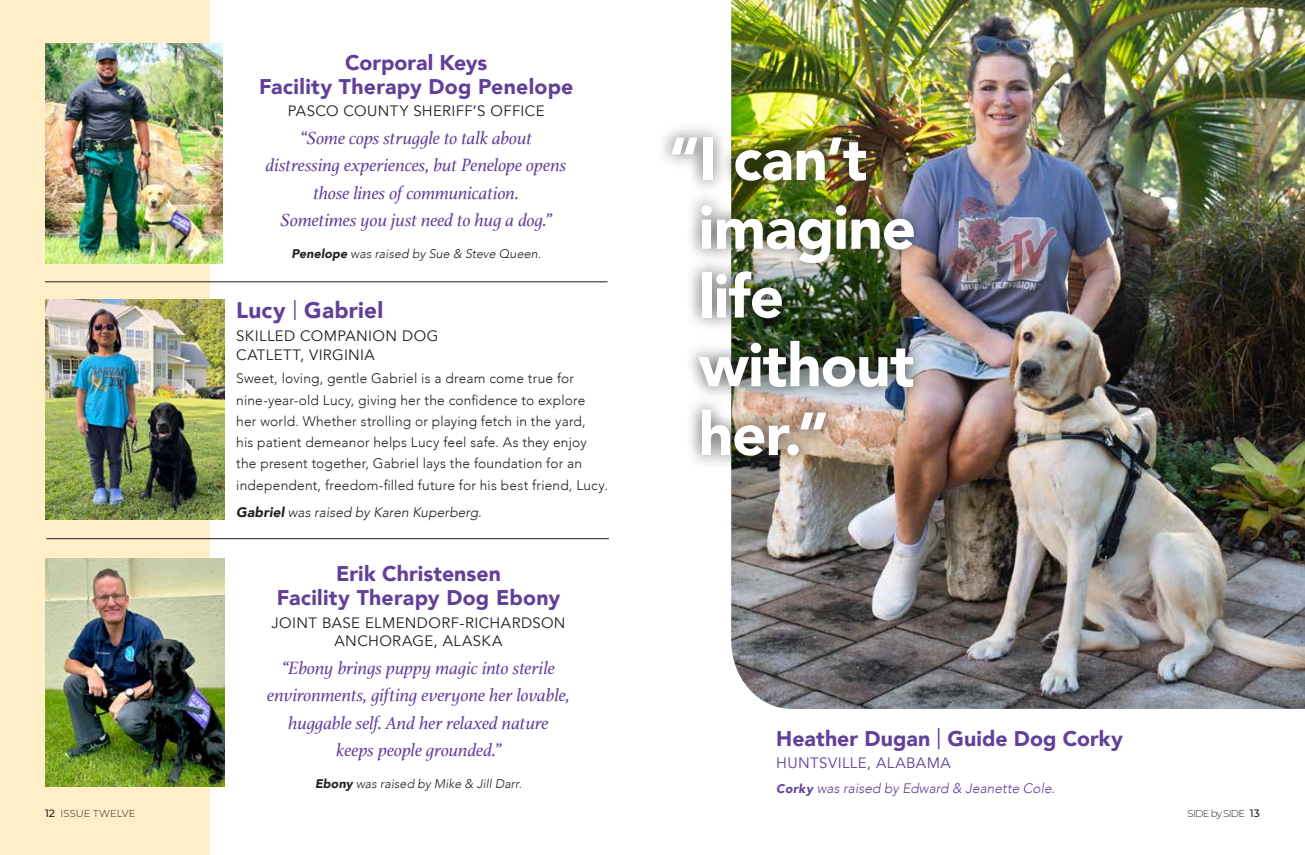
<style>
.page{position:relative;width:1305px;height:855px;background:#fff}
.page>*{position:absolute;margin:0;border:0;box-sizing:border-box;transform-origin:0 0}
.t1{font:900 60px/68.8px "Avenir";letter-spacing:-.015em;color:#fff}
.t2{font:900 22.5px "Avenir";letter-spacing:.01em;color:#623f99}
.t3{font:900 21.25px/23.8px "Avenir";letter-spacing:.005em;color:#623f99;text-align:center}
.t4{font:italic 18.75px/27.5px "Athelas";letter-spacing:-.01em;color:#623f99;text-align:center}
.t5{font:15px/18.8px "Avenir";letter-spacing:.025em;color:#231f20}
.t6{font:15px "Avenir";letter-spacing:.03em;color:#623f99}
.t7{font:300 13.75px/21.2px "Avenir";letter-spacing:.015em;color:#231f20}
.t8{font:italic 300 13.75px "Avenir";color:#623f99}
.t9{font:italic 300 13.75px "Avenir";letter-spacing:.005em;color:#231f20}
.t10{font:italic 300 12.5px "Avenir";letter-spacing:.005em;color:#231f20}
.t11{font:300 10px "Montserrat";letter-spacing:-.065em;color:#231f20}
.s1{font-weight:500;font-size:10.62px}
.s2{font-size:10.12px}
.s3{font-weight:900}
.s4{font-weight:400;font-size:20px}
.s5{font-weight:400}
.s6{font-weight:900;font-size:12.5px}
</style>
<div class="page">
<div style="left:0;top:0;width:210px;height:855px;background:#ffefc8"></div>
<hr style="left:45px;top:281px;width:563px;height:1px;background:#231f20">
<hr style="left:46px;top:538px;width:563px;height:1px;background:#231f20">
<img style="left:45px;top:44px;width:178px;height:220px">
<img style="left:45px;top:299px;width:180px;height:220px">
<img style="left:45px;top:559px;width:180px;height:227px">
<img style="left:731px;top:0;width:574px;height:709px">
<div style="left:658px;top:122px;width:271px;height:349px;background:#231f20;opacity:.81"></div>
<p class="t11" style="left:45px;top:807px;width:92px"><span class="s1">12</span> <span class="s2">ISSUE</span> TWELVE</p>
<p class="t3" style="left:259px;top:50px;width:316px">Corporal Keys<br>Facility Therapy Dog Penelope</p>
<p class="t5" style="left:288px;top:102px;width:258px">PASCO COUNTY SHERIFF’S OFFICE</p>
<p class="t4" style="left:266px;top:123px;width:302px">“Some cops struggle to talk about distressing experiences, but Penelope opens those lines of communication.<br>Sometimes you just need to hug a dog.”</p>
<p class="t10" style="left:291px;top:246px;width:251px"><span class="s3">Penelope</span> was raised by Sue &amp; Steve Queen.</p>
<p class="t2" style="left:236px;top:290px;width:149px">Lucy <span class="s4">|</span> Gabriel</p>
<p class="t5" style="left:236px;top:326px;width:204px">SKILLED COMPANION DOG<br>CATLETT, VIRGINIA</p>
<p class="t7" style="left:236px;top:368px;width:351px">Sweet, loving, gentle Gabriel is a dream come true for nine-year-old Lucy, giving her the confidence to explore</p>
<p class="t7" style="left:236px;top:411px;width:352px">her world. Whether strolling or playing fetch in the yard, his patient demeanor helps Lucy feel safe. As they enjoy</p>
<p class="t7" style="left:236px;top:453px;width:373px">the present together, Gabriel lays the foundation for an independent, freedom-filled future for his best friend, Lucy.</p>
<p class="t9" style="left:236px;top:504px;width:247px"><span class="s3">Gabriel</span> was raised by Karen Kuperberg.</p>
<p class="t3" style="left:277px;top:561px;width:285px">Erik Christensen<br>Facility Therapy Dog Ebony</p>
<p class="t5" style="left:271px;top:613px;width:296px;text-align:center">JOINT BASE ELMENDORF-RICHARDSON<br>ANCHORAGE, ALASKA</p>
<p class="t4" style="left:267px;top:653px;width:304px">“Ebony brings puppy magic into sterile environments, gifting everyone her lovable, huggable self. And her relaxed nature keeps people grounded.”</p>
<p class="t10" style="left:315px;top:776px;width:208px"><span class="s3">Ebony</span> was raised by Mike &amp; Jill Darr.</p>
<p class="t1" style="left:699px;top:123px;width:219px;text-indent:-30px">“I can’t imagine life without her.”</p>
<p class="t3" style="left:776px;top:726px;width:348px">Heather Dugan <span class="s5">|</span> Guide Dog Corky</p>
<p class="t6" style="left:776px;top:753px;width:176px">HUNTSVILLE, ALABAMA</p>
<p class="t8" style="left:776px;top:780px;width:280px"><span class="s6">Corky</span> was raised by Edward &amp; Jeanette Cole.</p>
<p class="t11" style="left:1188px;top:807px;width:74px">SIDE by SIDE <span class="s1">13</span></p>
</div>
